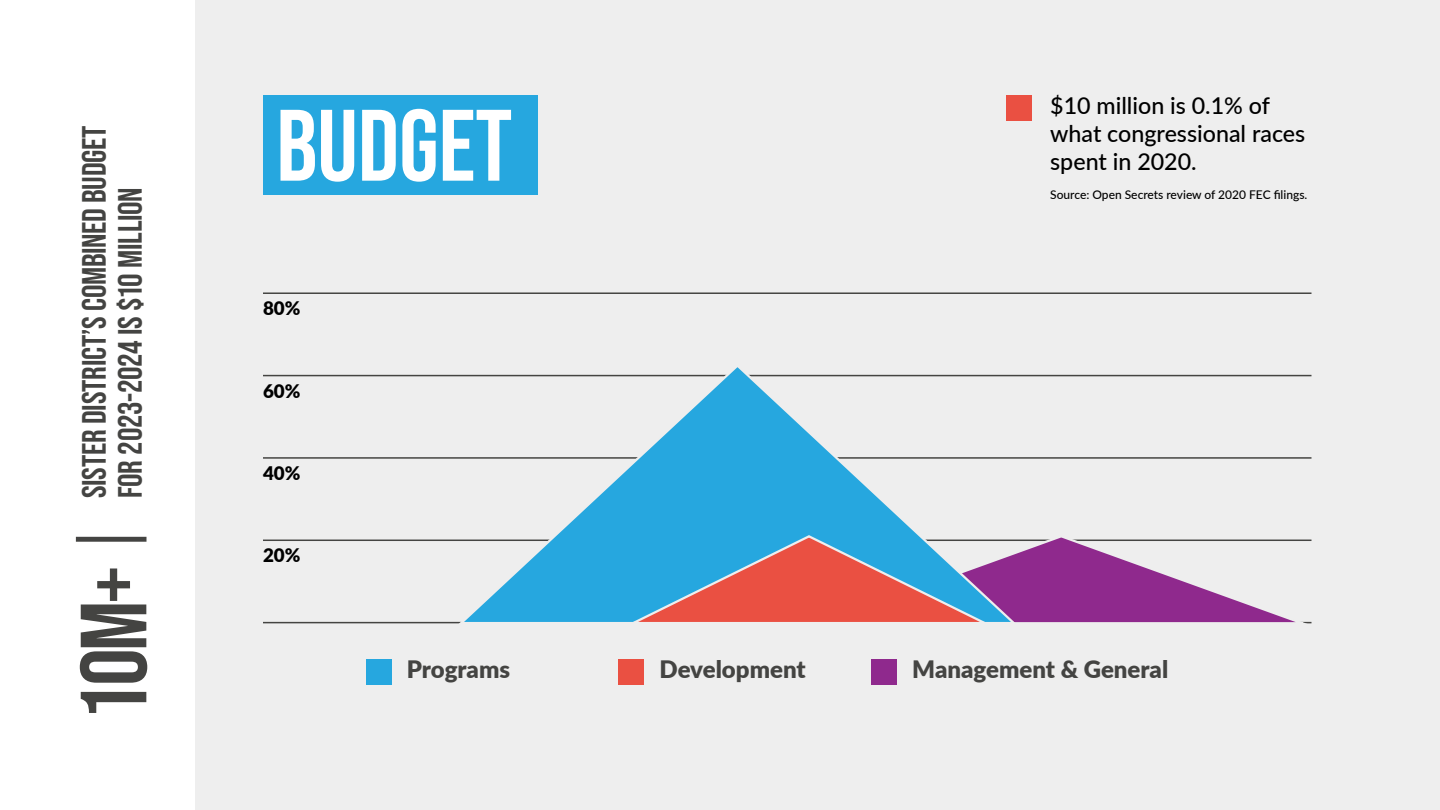
<style>
.page{position:relative;width:1440px;height:810px;background:#fff}
.page>*{position:absolute;margin:0;border:0;box-sizing:border-box;transform-origin:0 0}
._135_Header_Bebas_Ne{font:101.25px "Bebas Neue";color:#fff}
._125_Content_Bebas_N{font:93.75px "Bebas Neue";color:#444442}
._45_Content_Bebas_Ne{font:33.75px/36px "Bebas Neue";letter-spacing:-.01em;color:#444442}
._15_Content_Titilliu{font:900 24px "Lato";color:#444442}
.t1{font:500 23.25px/27.9px "Lato";color:#000}
._25_Content_Titilliu{font:900 18.75px "Lato";color:#000}
.t2{font:500 12px "Lato";color:#000}
</style>
<div class="page">
<div style="left:196px;top:0;width:1244px;height:810px;background:#eee"></div>
<div style="left:76px;top:537px;width:71px;height:5px;background:#444442"></div>
<hr style="left:263px;top:292px;width:1049px;height:2px;background:#444442">
<hr style="left:263px;top:375px;width:1049px;height:1px;background:#444442">
<hr style="left:263px;top:457px;width:1049px;height:2px;background:#444442">
<hr style="left:263px;top:540px;width:1049px;height:1px;background:#444442">
<hr style="left:263px;top:622px;width:1049px;height:1px;background:#444442">
<svg style="left:455px;top:367px;width:562px;height:257px"></svg>
<div style="left:1007px;top:95px;width:25px;height:26px;background:#ea5042"></div>
<svg style="left:624px;top:534px;width:681px;height:90px"></svg>
<div style="left:263px;top:95px;width:275px;height:100px;background:#26a7df"></div>
<div style="left:366px;top:659px;width:25px;height:25px;background:#26a7df"></div>
<div style="left:619px;top:659px;width:25px;height:25px;background:#ea5042"></div>
<div style="left:871px;top:659px;width:26px;height:25px;background:#8f298d"></div>
<p class="_45_Content_Bebas_Ne" style="left:76px;top:498px;width:374px;rotate:-90deg">Sister District’s combined budget for 2023-2024 is $10 million</p>
<p class="_125_Content_Bebas_N" style="left:61px;top:720px;width:156px;rotate:-90deg">10M+</p>
<p class="_135_Header_Bebas_Ne" style="left:276px;top:88px;width:237px">Budget</p>
<p class="_25_Content_Titilliu" style="left:263px;top:294px;width:39px">80%</p>
<p class="_25_Content_Titilliu" style="left:263px;top:377px;width:39px">60%</p>
<p class="_25_Content_Titilliu" style="left:263px;top:459px;width:39px">40%</p>
<p class="_25_Content_Titilliu" style="left:263px;top:541px;width:39px">20%</p>
<p class="t1" style="left:1050px;top:91px;width:257px">$10 million is 0.1% of what congressional races spent in 2020.</p>
<p class="t2" style="left:1050px;top:186px;width:259px">Source: Open Secrets review of 2020 FEC filings.</p>
<p class="_15_Content_Titilliu" style="left:407px;top:651px;width:105px">Programs</p>
<p class="_15_Content_Titilliu" style="left:660px;top:651px;width:148px">Development</p>
<p class="_15_Content_Titilliu" style="left:912px;top:651px;width:258px">Management &amp; General</p>
</div>
